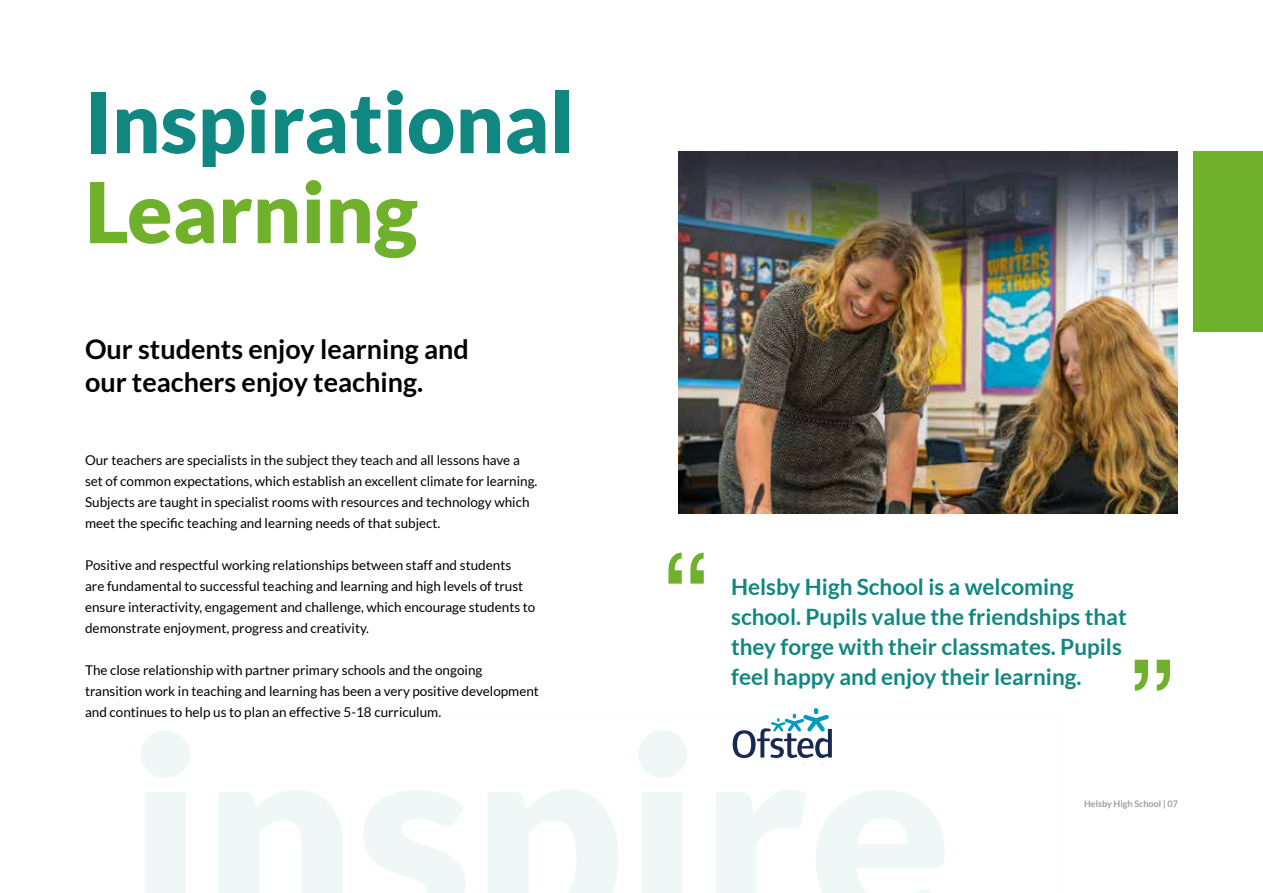
<style>
.page{position:relative;width:1263px;height:893px;background:#fff}
.page>*{position:absolute;margin:0;border:0;box-sizing:border-box;transform-origin:0 0}
.t1{font:120px "Helvetica Neue";color:#70b12c}
.t2{font:900 84px "Lato";color:#108780}
.t3{font:900 84px "Lato";color:#70b12c}
.t4{font:700 27px/33px "Lato";color:#000}
.t5{font:700 22.5px/30px "Lato";color:#108780}
.t6{font:13.5px/21px "Lato";color:#000}
.t7{font:700 9px "Lato";color:#9d9d9c}
</style>
<div class="page">
<svg style="left:733px;top:708px;width:99px;height:50px"></svg>
<div style="left:1193px;top:152px;width:70px;height:180px;background:#70b12c"></div>
<img style="left:678px;top:152px;width:500px;height:361px">
<h2 class="t2" style="left:85px;top:73px;width:490px">Inspirational</h2>
<h2 class="t3" style="left:85px;top:163px;width:334px">Learning</h2>
<h3 class="t4" style="left:85px;top:333px;width:385px">Our students enjoy learning and our teachers enjoy teaching.</h3>
<p class="t6" style="left:85px;top:450px;width:454px">Our teachers are specialists in the subject they teach and all lessons have a set of common expectations, which establish an excellent climate for learning.<br>Subjects are taught in specialist rooms with resources and technology which meet the specific teaching and learning needs of that subject.</p>
<p class="t6" style="left:85px;top:555px;width:452px">Positive and respectful working relationships between staff and students<br>are fundamental to successful teaching and learning and high levels of trust ensure interactivity, engagement and challenge, which encourage students to demonstrate enjoyment, progress and creativity.</p>
<p class="t6" style="left:85px;top:660px;width:455px">The close relationship with partner primary schools and the ongoing transition work in teaching and learning has been a very positive development and continues to help us to plan an effective 5-18 curriculum.</p>
<h1 class="t1" style="left:660px;top:509px;width:53px">“</h1>
<h3 class="t5" style="left:731px;top:572px;width:397px">Helsby High School is a welcoming school. Pupils value the friendships that they forge with their classmates. Pupils feel happy and enjoy their learning.</h3>
<h1 class="t1" style="left:1127px;top:616px;width:53px">”</h1>
<p class="t7" style="left:1084px;top:798px;width:95px">Helsby High School | 07</p>
</div>
